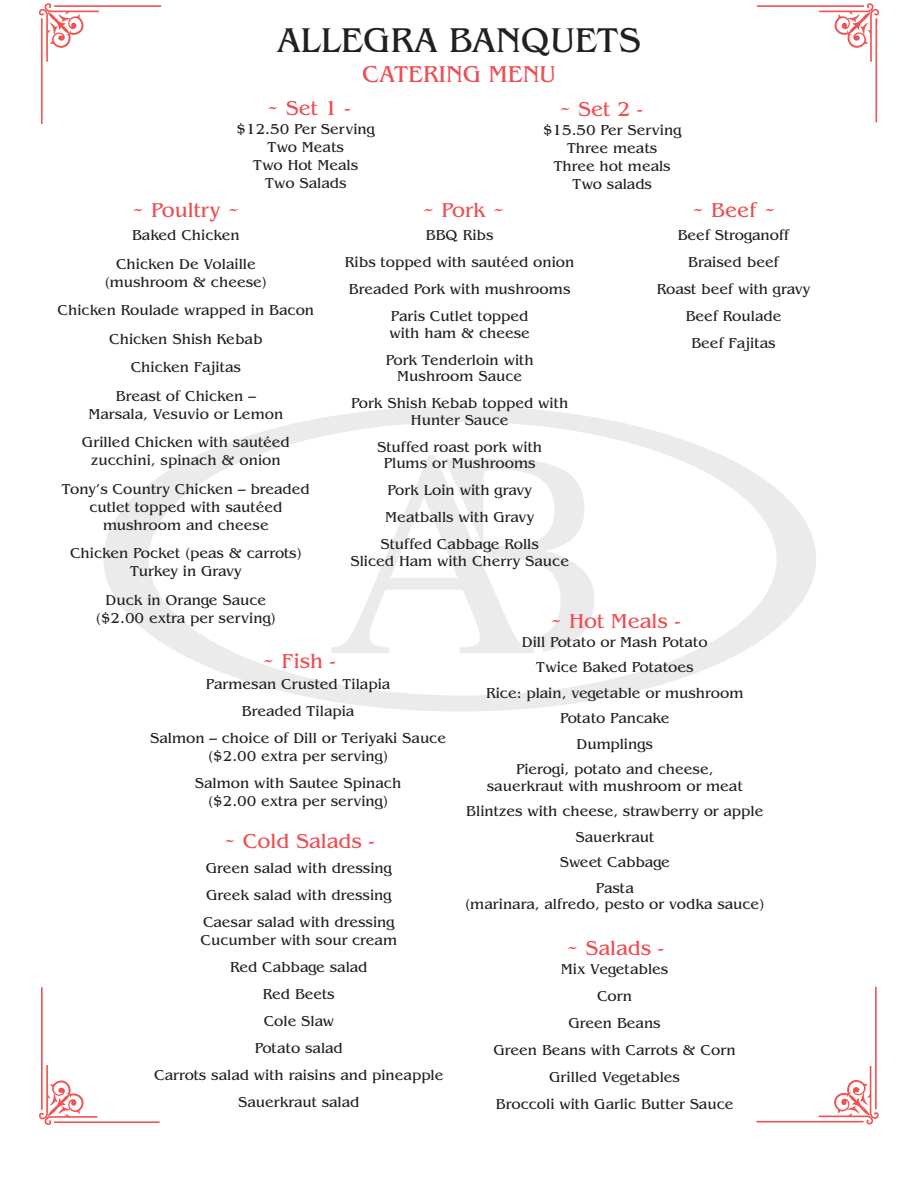
<style>
.page{position:relative;width:918px;height:1188px;background:#fff}
.page>*{position:absolute;margin:0;border:0;box-sizing:border-box;transform-origin:0 0}
.t1{font:36px "Benguiat Std";color:#231f20}
.t2{font:24px "Benguiat Std";color:#ef4d51}
.t3{font:21px "Benguiat Std";color:#ef4d51}
.t4{font:15px/27px "Benguiat Std";color:#231f20;text-align:center}
</style>
<div class="page">
<svg style="left:39px;top:3px;width:122px;height:121px"></svg>
<svg style="left:757px;top:3px;width:122px;height:119px"></svg>
<svg style="left:756px;top:987px;width:123px;height:138px"></svg>
<svg style="left:39px;top:987px;width:121px;height:138px"></svg>
<svg style="left:103px;top:406px;width:713px;height:306px"></svg>
<svg style="left:331px;top:455px;width:263px;height:198px"></svg>
<h1 class="t1" style="left:277px;top:26px;width:366px">ALLEGRA BANQUETS</h1>
<h2 class="t2" style="left:362px;top:65px;width:195px">CATERING MENU</h2>
<h3 class="t3" style="left:266px;top:100px;width:85px">~Set1-</h3>
<p class="t4" style="left:237px;top:121px;width:140px;line-height:18px">$12.50 Per Serving<br>Two Meats<br>Two Hot Meals<br>Two Salads</p>
<h3 class="t3" style="left:559px;top:101px;width:85px">~Set2-</h3>
<p class="t4" style="left:543px;top:122px;width:140px;line-height:18px">$15.50 Per Serving<br>Three meats<br>Three hot meals<br>Two salads</p>
<h3 class="t3" style="left:132px;top:202px;width:109px">~ Poultry ~</h3>
<h3 class="t3" style="left:422px;top:202px;width:84px">~ Pork ~</h3>
<h3 class="t3" style="left:692px;top:202px;width:85px">~ Beef ~</h3>
<p class="t4" style="left:116px;top:222px;width:141px;line-height:28.5px">Baked Chicken<br>Chicken De Volaille</p>
<p class="t4" style="left:58px;top:269px;width:258px;line-height:28.5px">(mushroom &amp; cheese)<br>Chicken Roulade wrapped in Bacon<br>Chicken Shish Kebab<br>Chicken Fajitas<br>Breast of Chicken –</p>
<p class="t4" style="left:82px;top:401px;width:209px;line-height:28.5px">Marsala, Vesuvio or Lemon<br>Grilled Chicken with sautéed</p>
<p class="t4" style="left:62px;top:447px;width:250px;line-height:28.5px">zucchini, spinach &amp; onion<br>Tony’s Country Chicken – breaded</p>
<p class="t4" style="left:89px;top:499px;width:194px;line-height:18px">cutlet topped with sautéed mushroom and cheese</p>
<p class="t4" style="left:70px;top:545px;width:233px;line-height:18px">Chicken Pocket (peas &amp; carrots)<br>Turkey in Gravy</p>
<p class="t4" style="left:96px;top:592px;width:182px;line-height:18px">Duck in Orange Sauce ($2.00 extra per serving)</p>
<p class="t4" style="left:345px;top:223px;width:231px">BBQ Ribs<br>Ribs topped with sautéed onion<br>Breaded Pork with mushrooms<br>Paris Cutlet topped</p>
<p class="t4" style="left:386px;top:320px;width:150px;text-align:left">with ham &amp; cheese<br>Pork Tenderloin with</p>
<p class="t4" style="left:351px;top:364px;width:219px">Mushroom Sauce<br>Pork Shish Kebab topped with</p>
<p class="t4" style="left:377px;top:407px;width:166px">Hunter Sauce<br>Stuffed roast pork with</p>
<p class="t4" style="left:381px;top:451px;width:160px">Plums or Mushrooms<br>Pork Loin with gravy<br>Meatballs with Gravy<br>Stuffed Cabbage Rolls</p>
<p class="t4" style="left:350px;top:548px;width:220px">Sliced Ham with Cherry Sauce</p>
<p class="t4" style="left:657px;top:223px;width:155px">Beef Stroganoff<br>Braised beef<br>Roast beef with gravy<br>Beef Roulade<br>Beef Fajitas</p>
<h3 class="t3" style="left:550px;top:613px;width:132px">~ Hot Meals -</h3>
<h3 class="t3" style="left:262px;top:653px;width:75px">~ Fish -</h3>
<p class="t4" style="left:150px;top:672px;width:297px">Parmesan Crusted Tilapia<br>Breaded Tilapia<br>Salmon – choice of Dill or Teriyaki Sauce</p>
<p class="t4" style="left:195px;top:744px;width:208px">($2.00 extra per serving)<br>Salmon with Sautee Spinach</p>
<p class="t4" style="left:208px;top:789px;width:182px">($2.00 extra per serving)</p>
<h3 class="t3" style="left:223px;top:833px;width:152px">~ Cold Salads -</h3>
<p class="t4" style="left:203px;top:856px;width:193px;text-align:left">Green salad with dressing<br>Greek salad with dressing<br>Caesar salad with dressing</p>
<p class="t4" style="left:154px;top:928px;width:291px">Cucumber with sour cream<br>Red Cabbage salad<br>Red Beets<br>Cole Slaw<br>Potato salad<br>Carrots salad with raisins and pineapple<br>Sauerkraut salad</p>
<p class="t4" style="left:486px;top:630px;width:259px;line-height:25.5px">Dill Potato or Mash Potato<br>Twice Baked Potatoes<br>Rice: plain, vegetable or mushroom<br>Potato Pancake<br>Dumplings<br>Pierogi, potato and cheese,</p>
<p class="t4" style="left:466px;top:774px;width:299px;line-height:25.5px">sauerkraut with mushroom or meat<br>Blintzes with cheese, strawberry or apple<br>Sauerkraut<br>Sweet Cabbage<br>Pasta</p>
<p class="t4" style="left:465px;top:892px;width:301px">(marinara, alfredo, pesto or vodka sauce)</p>
<h3 class="t3" style="left:566px;top:940px;width:99px">~ Salads -</h3>
<p class="t4" style="left:494px;top:956px;width:244px">Mix Vegetables<br>Corn<br>Green Beans<br>Green Beans with Carrots &amp; Corn<br>Grilled Vegetables<br>Broccoli with Garlic Butter Sauce</p>
</div>
